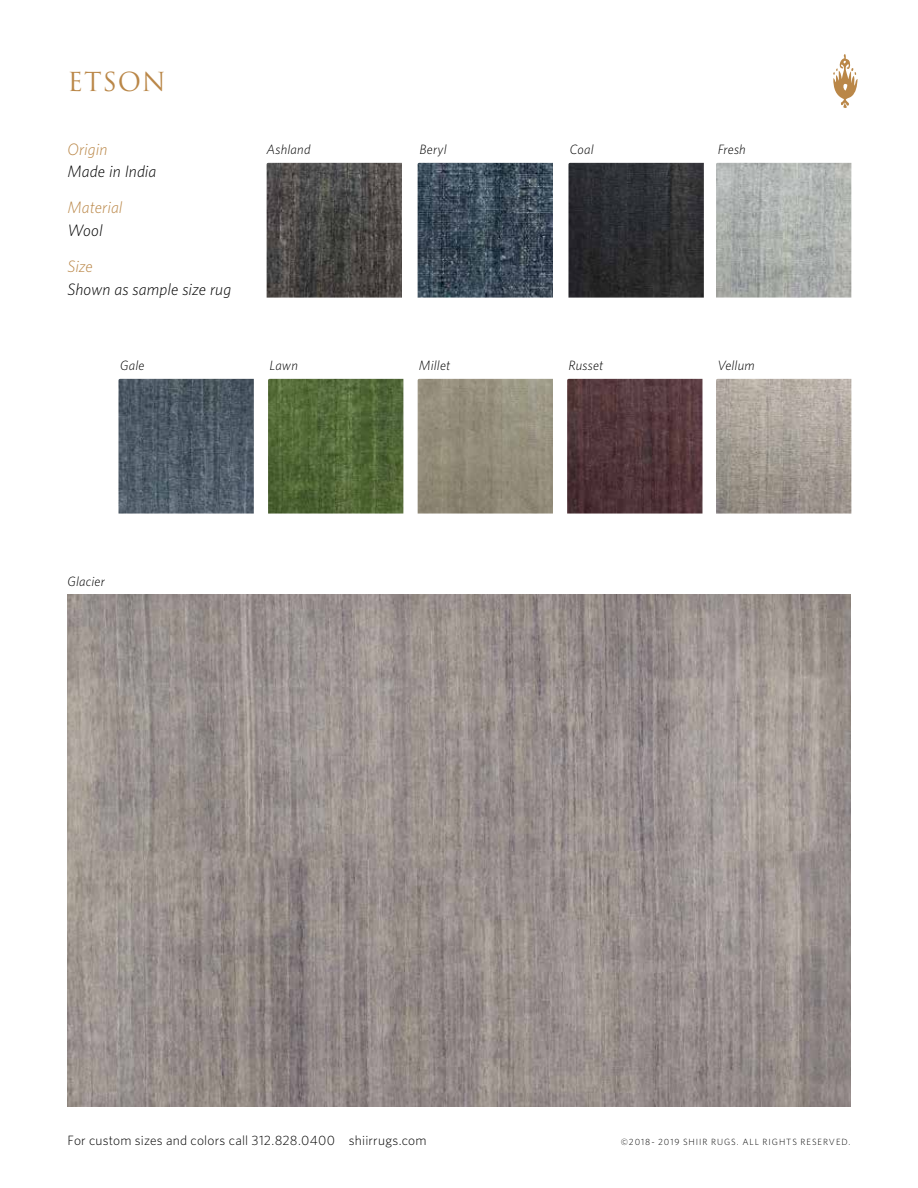
<style>
.page{position:relative;width:918px;height:1188px;background:#fff}
.page>*{position:absolute;margin:0;border:0;box-sizing:border-box;transform-origin:0 0}
.t1{font:25.5px "Trajan Pro";letter-spacing:.03em;color:#ba8748}
.t2{font:italic 300 16.5px "Whitney";letter-spacing:.005em;color:#000}
.t3{font:italic 300 16.5px "Whitney";letter-spacing:.005em;color:#ba8748}
.t4{font:italic 300 13.5px "Whitney";letter-spacing:.01em;color:#000}
.t5{font:300 13.5px "Whitney";letter-spacing:.015em;color:#000}
.t6{font:300 9px "Whitney";letter-spacing:.105em;color:#000}
</style>
<div class="page">
<svg style="left:833px;top:54px;width:25px;height:54px"></svg>
<img style="left:68px;top:594px;width:782px;height:513px">
<img style="left:268px;top:379px;width:135px;height:135px">
<img style="left:418px;top:379px;width:135px;height:135px">
<img style="left:567px;top:379px;width:135px;height:135px">
<img style="left:716px;top:379px;width:135px;height:135px">
<img style="left:568px;top:163px;width:136px;height:135px">
<img style="left:267px;top:163px;width:135px;height:135px">
<img style="left:418px;top:163px;width:135px;height:135px">
<img style="left:716px;top:163px;width:135px;height:135px">
<img style="left:119px;top:379px;width:135px;height:135px">
<h1 class="t1" style="left:68px;top:65px;width:100px">ETSON</h1>
<p class="t3" style="left:68px;top:138px;width:41px">Origin</p>
<p class="t2" style="left:68px;top:160px;width:90px">Made in India</p>
<p class="t3" style="left:68px;top:196px;width:57px">Material</p>
<p class="t2" style="left:68px;top:219px;width:37px">Wool</p>
<p class="t3" style="left:68px;top:255px;width:27px">Size</p>
<p class="t2" style="left:68px;top:278px;width:165px">Shown as sample size rug</p>
<p class="t4" style="left:120px;top:356px;width:26px">Gale</p>
<p class="t4" style="left:267px;top:140px;width:45px">Ashland</p>
<p class="t4" style="left:419px;top:140px;width:29px">Beryl</p>
<p class="t4" style="left:570px;top:140px;width:25px">Coal</p>
<p class="t4" style="left:718px;top:140px;width:30px">Fresh</p>
<p class="t4" style="left:269px;top:356px;width:30px">Lawn</p>
<p class="t4" style="left:419px;top:356px;width:33px">Millet</p>
<p class="t4" style="left:568px;top:356px;width:37px">Russet</p>
<p class="t4" style="left:717px;top:356px;width:39px">Vellum</p>
<p class="t4" style="left:68px;top:572px;width:39px">Glacier</p>
<p class="t5" style="left:68px;top:1131px;width:361px">For custom sizes and colors call 312.828.0400 shiirrugs.com</p>
<p class="t6" style="left:621px;top:1136px;width:231px">©2018- 2019 SHIIR RUGS. ALL RIGHTS RESERVED.</p>
</div>
